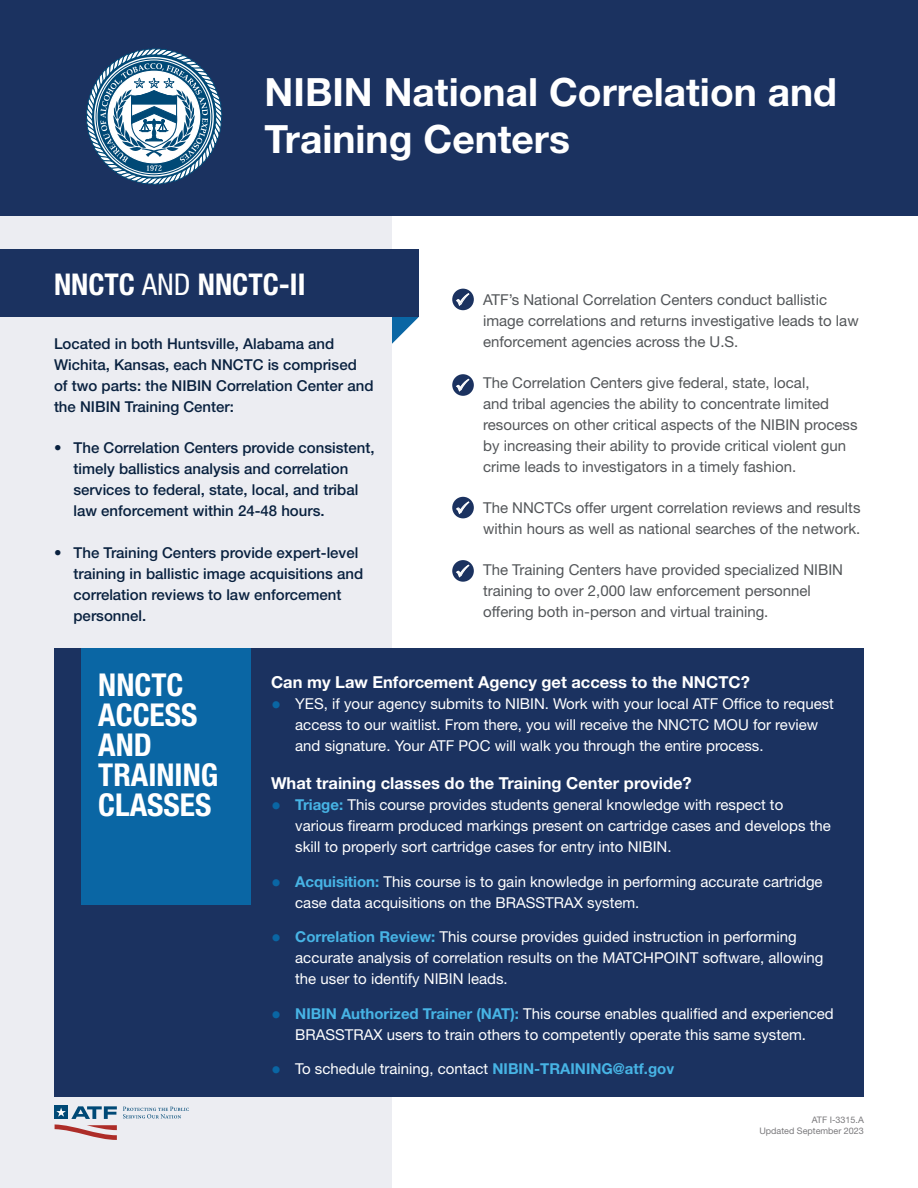
<style>
.page{position:relative;width:918px;height:1188px;background:#fff}
.page>*{position:absolute;margin:0;border:0;box-sizing:border-box;transform-origin:0 0}
.Heading_1_white{font:700 39px/46.8px "Helvetica Neue LT Std";color:#fff}
.Sidebar_Heading{font:700 condensed 31.5px/30px "Helvetica Neue LT Std";color:#fff}
.Sidebar_Heading-2{font:700 condensed 30px "Helvetica Neue LT Std";color:#fff}
.t1{font:700 16.5px "Helvetica Neue LT Std";color:#fff}
.t2{font:15px/21px "Helvetica Neue LT Std";color:#fff}
.t3{font:15px/21px "Helvetica Neue LT Std";color:#535659}
.Sidebar_Text{font:500 15px/21px "Helvetica Neue LT Std";color:#09213f}
.basic_reverse{font:9px "Helvetica Neue LT Std";color:#7a797c}
.s1{font-weight:400}
.s2{color:#fff}
.s3{font-family:"Arial";font-size:28.5px;color:#0a66a4}
.s4{font-weight:700;color:#47b4e5}
</style>
<div class="page">
<svg style="left:392px;top:317px;width:26px;height:27px"></svg>
<div style="left:0;top:216px;width:392px;height:972px;background:#ecedf2"></div>
<div style="left:0;top:250px;width:418px;height:67px;background:#1b3260"></div>
<div style="left:54px;top:648px;width:810px;height:448px;background:#1b3260"></div>
<div style="left:0;top:0;width:918px;height:216px;background:#1b3260"></div>
<svg style="left:123px;top:1107px;width:66px;height:11px"></svg>
<svg style="left:55px;top:1106px;width:62px;height:34px"></svg>
<div style="left:452px;top:289px;width:22px;height:21px;background:#1b3260;border-radius:50%"></div>
<div style="left:452px;top:374px;width:22px;height:22px;background:#1b3260;border-radius:50%"></div>
<div style="left:452px;top:497px;width:22px;height:21px;background:#1b3260;border-radius:50%"></div>
<div style="left:452px;top:560px;width:22px;height:22px;background:#1b3260;border-radius:50%"></div>
<svg style="left:86px;top:48px;width:136px;height:137px"></svg>
<div style="left:81px;top:648px;width:169px;height:256px;background:#0a66a4"></div>
<p class="Heading_1_white" style="left:265px;top:68px;width:574px">NIBIN National Correlation and<br>Training Centers</p>
<p class="Sidebar_Heading-2" style="left:54px;top:266px;width:253px">NNCTC <span class="s1">AND</span> NNCTC-II</p>
<p class="Sidebar_Text" style="left:54px;top:333px;width:321px">Located in both Huntsville, Alabama and Wichita, Kansas, each NNCTC is comprised of two parts: the NIBIN Correlation Center and the NIBIN Training Center:</p>
<p class="Sidebar_Text" style="left:74px;top:437px;width:303px;text-indent:-20px">• The Correlation Centers provide consistent, timely ballistics analysis and correlation services to federal, state, local, and tribal law enforcement within 24-48 hours.</p>
<p class="Sidebar_Text" style="left:74px;top:542px;width:291px;text-indent:-20px">• The Training Centers provide expert-level training in ballistic image acquisitions and correlation reviews to law enforcement personnel.</p>
<p class="t3" style="left:483px;top:289px;width:377px;text-indent:-24px"><span class="s2">•</span> ATF’s National Correlation Centers conduct ballistic image correlations and returns investigative leads to law enforcement agencies across the U.S.</p>
<p class="t3" style="left:483px;top:372px;width:376px;text-indent:-24px"><span class="s2">•</span> The Correlation Centers give federal, state, local,<br>and tribal agencies the ability to concentrate limited resources on other critical aspects of the NIBIN process by increasing their ability to provide critical violent gun crime leads to investigators in a timely fashion.</p>
<p class="t3" style="left:459px;top:497px;width:403px;text-align:right"><span class="s2">•</span> The NNCTCs offer urgent correlation reviews and results within hours as well as national searches of the network.</p>
<p class="t3" style="left:483px;top:559px;width:362px;text-indent:-24px"><span class="s2">•</span> The Training Centers have provided specialized NIBIN training to over 2,000 law enforcement personnel offering both in-person and virtual training.</p>
<p class="Sidebar_Heading" style="left:98px;top:670px;width:122px">NNCTC<br>ACCESS<br>AND<br>TRAINING<br>CLASSES</p>
<p class="t1" style="left:271px;top:672px;width:480px">Can my Law Enforcement Agency get access to the NNCTC?</p>
<p class="t2" style="left:295px;top:693px;width:540px;text-indent:-24px"><span class="s3">•</span> YES, if your agency submits to NIBIN. Work with your local ATF Office to request access to our waitlist. From there, you will receive the NNCTC MOU for review and signature. Your ATF POC will walk you through the entire process.</p>
<p class="t1" style="left:271px;top:773px;width:422px">What training classes do the Training Center provide?</p>
<p class="t2" style="left:295px;top:794px;width:537px;text-indent:-24px"><span class="s3">•</span> <span class="s4">Triage:</span> This course provides students general knowledge with respect to various firearm produced markings present on cartridge cases and develops the skill to properly sort cartridge cases for entry into NIBIN.</p>
<p class="t2" style="left:295px;top:871px;width:529px;text-indent:-24px"><span class="s3">•</span> <span class="s4">Acquisition:</span> This course is to gain knowledge in performing accurate cartridge case data acquisitions on the BRASSTRAX system.</p>
<p class="t2" style="left:295px;top:926px;width:530px;text-indent:-24px"><span class="s3">•</span> <span class="s4">Correlation Review:</span> This course provides guided instruction in performing accurate analysis of correlation results on the MATCHPOINT software, allowing the user to identify NIBIN leads.</p>
<p class="t2" style="left:271px;top:1003px;width:564px;text-align:center"><span class="s3">•</span> <span class="s4">NIBIN Authorized Trainer (NAT):</span> This course enables qualified and experienced<br>BRASSTRAX users to train others to competently operate this same system.</p>
<p class="t2" style="left:271px;top:1058px;width:405px"><span class="s3">•</span> To schedule training, contact <span class="s4">NIBIN-TRAINING@atf.gov</span></p>
<p class="basic_reverse" style="left:812px;top:1115px;width:54px">ATF I-3315.A</p>
<p class="basic_reverse" style="left:759px;top:1125px;width:106px">Updated September 2023</p>
</div>
